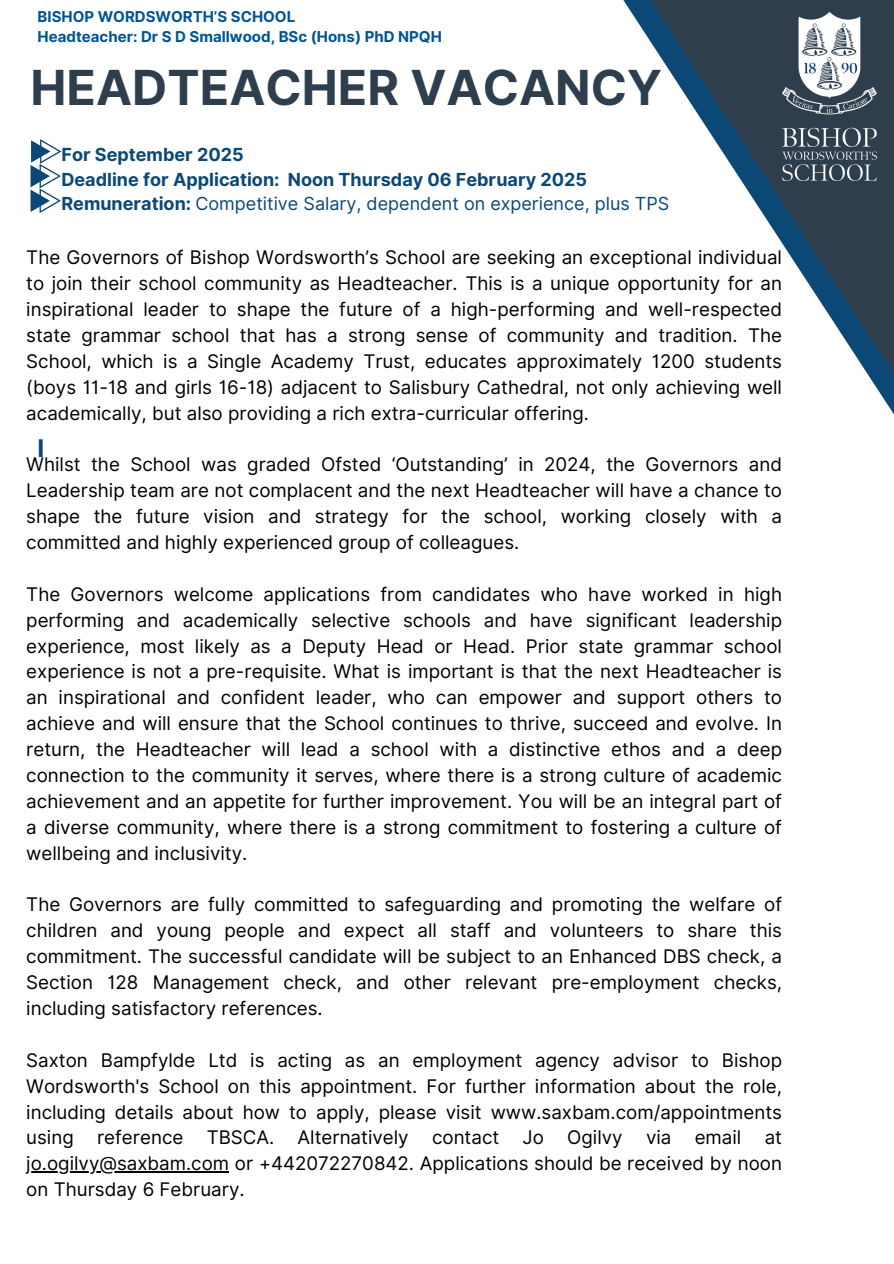
<style>
.page{position:relative;width:894px;height:1264px;background:#fff}
.page>*{position:absolute;margin:0;border:0;box-sizing:border-box;transform-origin:0 0}
.t1{font:700 48.3px "Inter";color:#2e3e4d}
.t2{font:700 24.3px "Inter";color:#0b4876}
.t3{font:18.75px/25.8px "Inter";color:#000;text-align:justify}
.t4{font:700 18px/24.8px "Inter";color:#0b4876}
.t5{font:700 15px "Inter";color:#005495}
.s1{font-weight:400}
</style>
<div class="page">
<svg style="left:623px;top:0;width:270px;height:413px"></svg>
<img style="left:781px;top:13px;width:95px;height:167px">
<svg style="left:31px;top:139px;width:30px;height:74px"></svg>
<hr style="left:26px;top:1171px;width:203px;height:1px;background:#000">
<p class="t5" style="left:38px;top:7px;width:259px">BISHOP WORDSWORTH’S SCHOOL</p>
<p class="t5" style="left:38px;top:28px;width:405px">Headteacher: Dr S D Smallwood, BSc (Hons) PhD NPQH</p>
<p class="t1" style="left:30px;top:59px;width:633px">HEADTEACHER VACANCY</p>
<p class="t4" style="left:61px;top:142px;width:609px">For September 2025<br>Deadline for Application: Noon Thursday 06 February 2025<br>Remuneration: <span class="s1">Competitive Salary, dependent on experience, plus TPS</span></p>
<h1 class="t3" style="left:26px;top:244px;width:757px">The Governors of Bishop Wordsworth’s School are seeking an exceptional individual to join their school community as Headteacher. This is a unique opportunity for an inspirational leader to shape the future of a high-performing and well-respected state grammar school that has a strong sense of community and tradition. The School, which is a Single Academy Trust, educates approximately 1200 students (boys 11-18 and girls 16-18) adjacent to Salisbury Cathedral, not only achieving well academically, but also providing a rich extra-curricular offering.</h1>
<p class="t3" style="left:26px;top:451px;width:757px">Whilst the School was graded Ofsted ‘Outstanding’ in 2024, the Governors and Leadership team are not complacent and the next Headteacher will have a chance to shape the future vision and strategy for the school, working closely with a committed and highly experienced group of colleagues.</p>
<h2 class="t3" style="left:26px;top:581px;width:757px">The Governors welcome applications from candidates who have worked in high performing and academically selective schools and have significant leadership experience, most likely as a Deputy Head or Head. Prior state grammar school experience is not a pre-requisite. What is important is that the next Headteacher is an inspirational and confident leader, who can empower and support others to achieve and will ensure that the School continues to thrive, succeed and evolve. In return, the Headteacher will lead a school with a distinctive ethos and a deep connection to the community it serves, where there is a strong culture of academic achievement and an appetite for further improvement. You will be an integral part of a diverse community, where there is a strong commitment to fostering a culture of wellbeing and inclusivity.</h2>
<p class="t3" style="left:26px;top:891px;width:757px">The Governors are fully committed to safeguarding and promoting the welfare of children and young people and expect all staff and volunteers to share this commitment. The successful candidate will be subject to an Enhanced DBS check, a Section 128 Management check, and other relevant pre-employment checks, including satisfactory references.</p>
<p class="t3" style="left:26px;top:1046px;width:757px">Saxton Bampfylde Ltd is acting as an employment agency advisor to Bishop Wordsworth's School on this appointment. For further information about the role, including details about how to apply, please visit www.saxbam.com/appointments using reference TBSCA. Alternatively contact Jo Ogilvy via email at</p>
<h2 class="t3" style="left:26px;top:1150px;width:757px">jo.ogilvy@saxbam.com or +442072270842. Applications should be received by noon on Thursday 6 February.</h2>
<p class="t2" style="left:38px;top:433px;width:8px">I</p>
</div>
